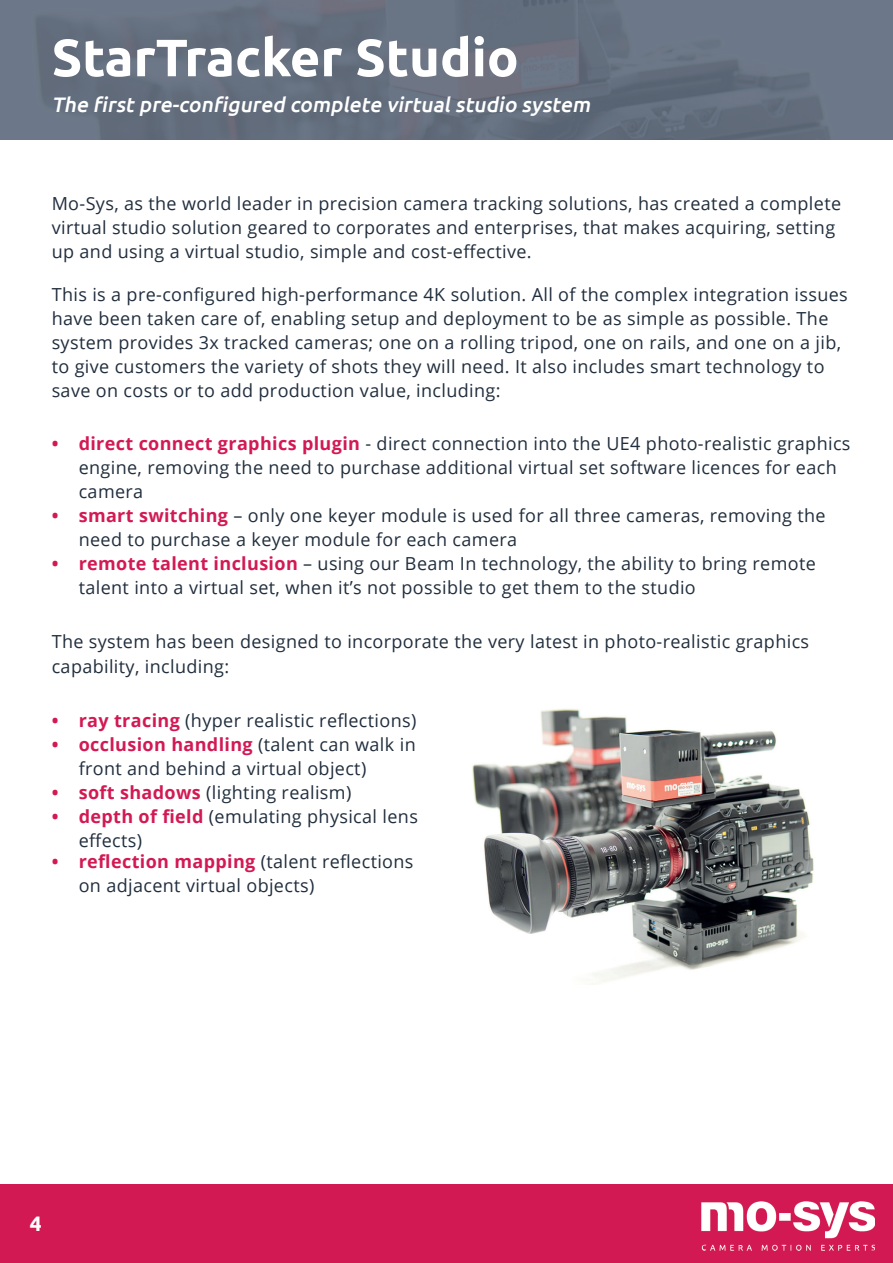
<style>
.page{position:relative;width:893px;height:1263px;background:#fff}
.page>*{position:absolute;margin:0;border:0;box-sizing:border-box;transform-origin:0 0}
.t1{font:700 52.5px "Ubuntu";color:#fff}
.t2{font:italic 500 21px "Ubuntu";color:#fff}
.t3{font:700 21px "Ubuntu";color:#fff}
.t4{font:18px/24px "Open Sans";letter-spacing:.02em;color:#212e3d}
.t5{font:700 18px "Open Sans";letter-spacing:.02em;color:#d31954}
.s1{font-weight:700;color:#d31954}
.s2{font-weight:400;color:#212e3d}
</style>
<div class="page">
<div style="left:0;top:1184px;width:893px;height:79px;background:#d31954"></div>
<img style="left:702px;top:1202px;width:173px;height:48px">
<img style="left:472px;top:709px;width:342px;height:275px">
<img style="left:0;top:0;width:893px;height:139px">
<h1 class="t1" style="left:52px;top:27px;width:468px">StarTracker Studio</h1>
<p class="t2" style="left:52px;top:91px;width:544px">The first pre-configured complete virtualstudio system</p>
<p class="t4" style="left:52px;top:191px;width:791px">Mo-Sys, as the world leader in precision camera tracking solutions, has created a complete virtual studio solution geared to corporates and enterprises, that makes acquiring, setting up and using a virtual studio, simple and cost-effective.</p>
<p class="t4" style="left:52px;top:282px;width:798px">This is a pre-configured high-performance 4K solution. All of the complex integration issues have been taken care of, enabling setup and deployment to be as simple as possible. The system provides 3x tracked cameras; one on a rolling tripod, one on rails, and one on a jib, to give customers the variety of shots they will need. It also includes smart technology to save on costs or to add production value, including:</p>
<p class="t4" style="left:52px;top:431px;width:800px"><span class="s1">ï direct connect graphics plugin</span> - direct connection into the UE4 photo-realistic graphics</p>
<p class="t4" style="left:79px;top:455px;width:759px">engine, removing the need to purchase additional virtual set software licences for each</p>
<p class="t4" style="left:79px;top:481px;width:66px">camera</p>
<p class="t4" style="left:52px;top:503px;width:775px"><span class="s1">ï smart switching</span> – only one keyer module is used for all three cameras, removing the</p>
<p class="t4" style="left:79px;top:527px;width:440px">need to purchase a keyer module for each camera</p>
<p class="t4" style="left:52px;top:551px;width:766px"><span class="s1">ï remote talent inclusion</span> – using our Beam In technology, the ability to bring remote</p>
<p class="t4" style="left:79px;top:575px;width:619px">talent into a virtual set, when it’s not possible to get them to the studio</p>
<p class="t4" style="left:52px;top:629px;width:759px">The system has been designed to incorporate the very latest in photo-realistic graphics</p>
<p class="t4" style="left:52px;top:653px;width:179px">capability, including:</p>
<p class="t4" style="left:52px;top:707px;width:366px"><span class="s1">ï ray tracing</span> (hyper realistic reflections)</p>
<p class="t5" style="left:52px;top:737px;width:365px">ï occlusion handling <span class="s2">(talent can walk in</span></p>
<p class="t4" style="left:79px;top:755px;width:289px">front and behind a virtual object)</p>
<p class="t4" style="left:52px;top:779px;width:301px"><span class="s1">ï soft shadows</span> (lighting realism)</p>
<p class="t4" style="left:52px;top:803px;width:368px"><span class="s1">ï depth of field</span> (emulating physical lens</p>
<p class="t4" style="left:79px;top:827px;width:65px">effects)</p>
<p class="t4" style="left:79px;top:849px;width:336px;text-indent:-27px"><span class="s1">ï reflection mapping</span> (talent reflections on adjacent virtual objects)</p>
<p class="t3" style="left:30px;top:1212px;width:13px">4</p>
</div>
